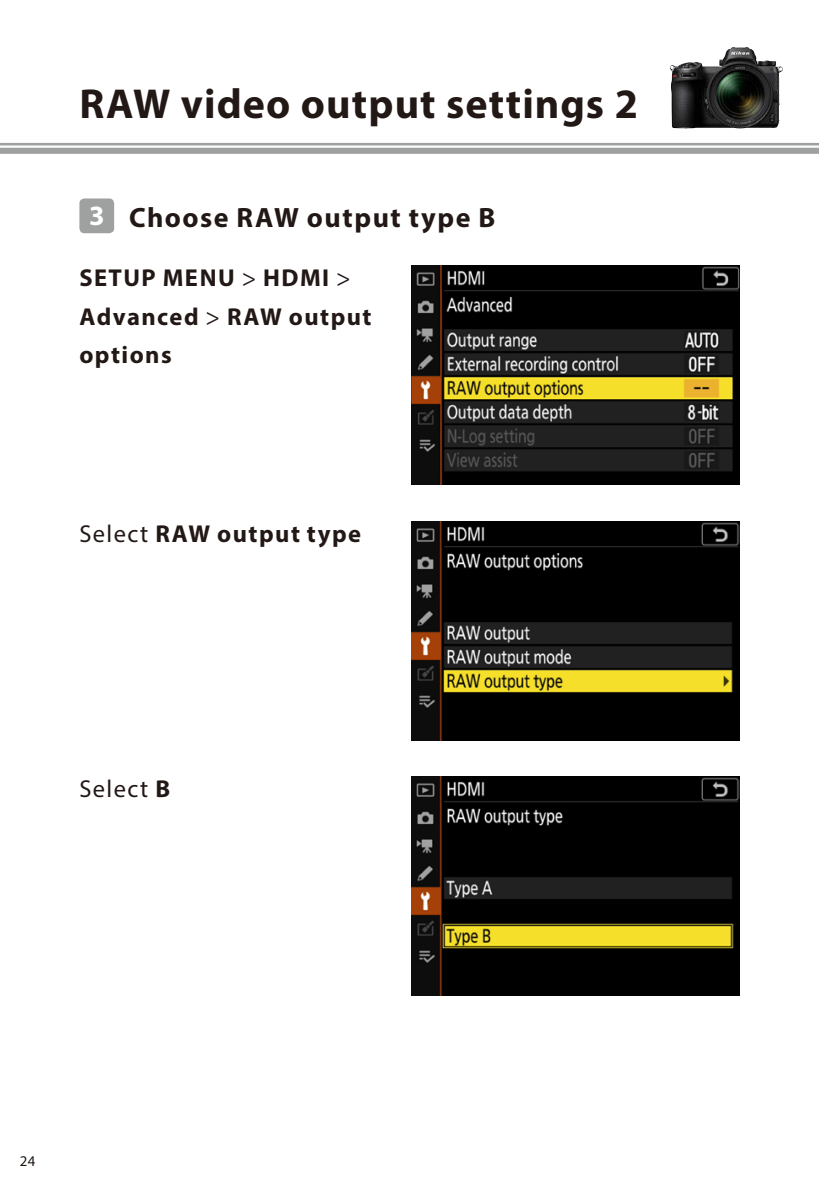
<style>
.page{position:relative;width:819px;height:1191px;background:#fff}
.page>*{position:absolute;margin:0;border:0;box-sizing:border-box;transform-origin:0 0}
.t1{font:700 42px "Myriad Pro";letter-spacing:.025em;color:#221815}
.t2{font:700 28px "Myriad Pro";letter-spacing:.055em;color:#221815}
.t3{font:700 28px "Myriad Pro";color:#fff}
.t4{font:700 24.5px/38.5px "Myriad Pro";letter-spacing:.06em;color:#221815}
.t5{font:24.5px "Myriad Pro";letter-spacing:.055em;color:#221815}
.t6{font:15.05px "Myriad Pro";color:#221815}
.s1{font-weight:400}
.s2{font-weight:700}
</style>
<div class="page">
<div style="left:0;top:148px;width:819px;height:6px;background:#9fa0a0"></div>
<hr style="left:0;top:143px;width:819px;height:2px;background:#9fa0a0">
<img style="left:412px;top:265px;width:327px;height:220px">
<img style="left:412px;top:521px;width:327px;height:219px">
<img style="left:412px;top:776px;width:327px;height:219px">
<img style="left:669px;top:47px;width:77px;height:81px">
<div style="left:79px;top:198px;width:35px;height:35px;background:#9fa0a0;border-radius:5px"></div>
<h1 class="t1" style="left:79px;top:77px;width:560px">RAW video output settings 2</h1>
<p class="t3" style="left:89px;top:198px;width:17px">3</p>
<p class="t2" style="left:129px;top:199px;width:368px">Choose RAW output type B</p>
<p class="t4" style="left:79px;top:258px;width:294px">SETUP MENU <span class="s1">&gt;</span> HDMI <span class="s1">&gt;<br></span>Advanced <span class="s1">&gt;</span> RAW output options</p>
<p class="t4" style="left:79px;top:513px;width:283px"><span class="s1">Select</span> RAW output type</p>
<p class="t5" style="left:79px;top:773px;width:92px">Select <span class="s2">B</span></p>
<p class="t6" style="left:20px;top:1151px;width:17px">24</p>
</div>
